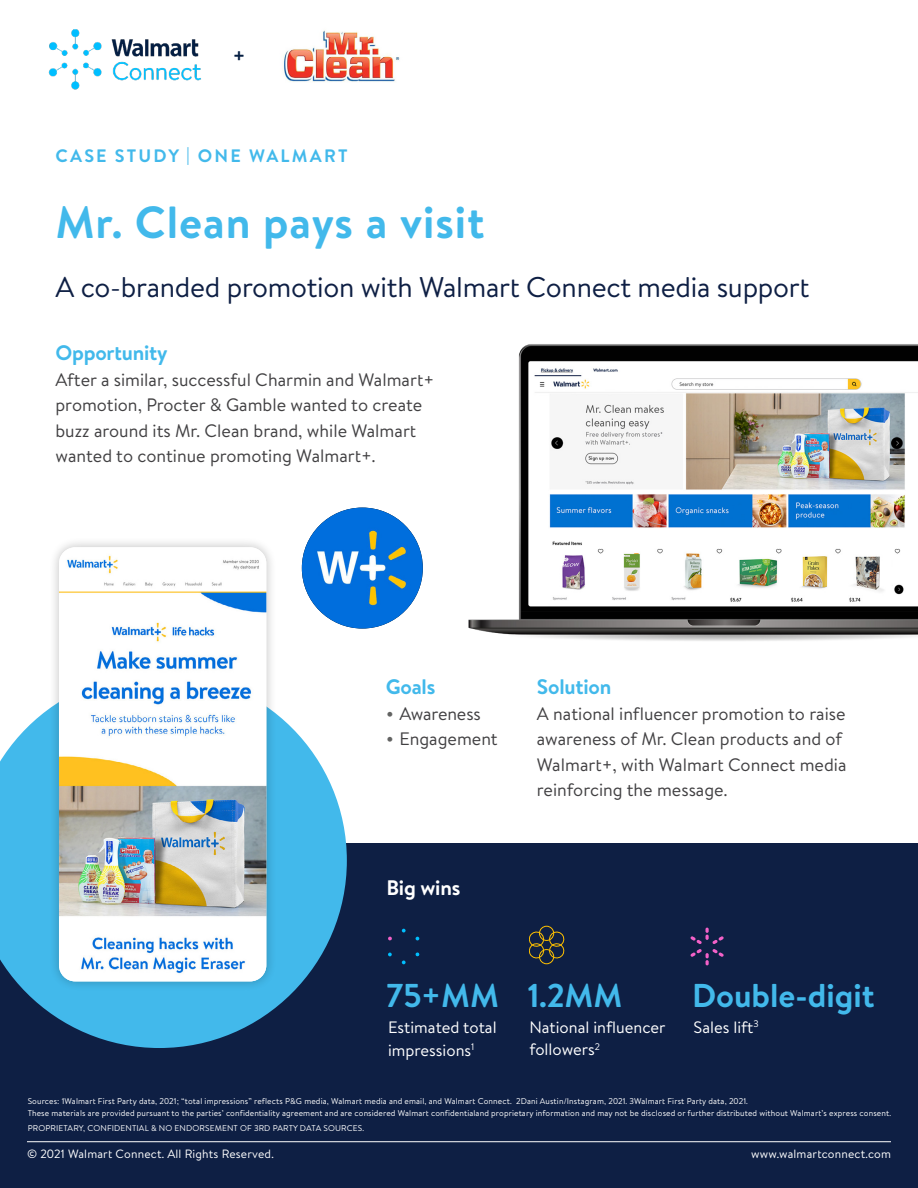
<style>
.page{position:relative;width:918px;height:1188px;background:#fff}
.page>*{position:absolute;margin:0;border:0;box-sizing:border-box;transform-origin:0 0}
.t1{font:700 45px "Bogle";letter-spacing:.02em;color:#42b9eb}
.t2{font:700 33px "Bogle";color:#42b9eb}
.t3{font:28.5px "Bogle";letter-spacing:-.01em;color:#0e1f44}
.t4{font:700 21px "Bogle";letter-spacing:-.01em;color:#42b9eb}
.t5{font:700 21px "Bogle";letter-spacing:-.01em;color:#fff}
.t6{font:700 21px "Bogle";color:#041e42}
.t7{font:18px/25.5px "Bogle";color:#414042}
.t8{font:700 18px "Bogle";letter-spacing:.12em;color:#42b9eb}
.t9{font:16.5px/22.5px "Bogle";color:#fff}
.t10{font:12px "Bogle";letter-spacing:.015em;color:#fff}
.t11{font:8.4px/12px "Bogle";letter-spacing:.015em;color:#fff}
.s1{font-size:22.5px;color:#626362}
</style>
<div class="page">
<img style="left:48px;top:29px;width:153px;height:61px">
<div style="left:0;top:843px;width:918px;height:345px;background:#0e1f44"></div>
<img style="left:468px;top:344px;width:450px;height:297px">
<hr style="left:27px;top:1141px;width:864px;height:1px;background:#fff">
<svg style="left:402px;top:929px;width:4px;height:3px"></svg>
<svg style="left:388px;top:953px;width:4px;height:3px"></svg>
<svg style="left:402px;top:961px;width:4px;height:3px"></svg>
<svg style="left:415px;top:953px;width:4px;height:4px"></svg>
<svg style="left:388px;top:937px;width:4px;height:4px"></svg>
<div style="left:539px;top:926px;width:15px;height:15px;border:1px solid #ffc100;border-radius:50%"></div>
<div style="left:539px;top:949px;width:15px;height:15px;border:1px solid #ffc100;border-radius:50%"></div>
<svg style="left:529px;top:931px;width:35px;height:29px"></svg>
<svg style="left:691px;top:928px;width:33px;height:37px"></svg>
<svg style="left:0;top:709px;width:347px;height:339px;fill:#42b9eb"></svg>
<img style="left:283px;top:30px;width:117px;height:52px">
<img style="left:302px;top:508px;width:121px;height:121px;border-radius:60px">
<div style="left:48px;top:536px;width:229px;height:456px;background:#000;opacity:.25"></div>
<img style="left:59px;top:547px;width:207px;height:434px">
<h3 class="t6" style="left:233px;top:41px;width:14px">+</h3>
<h3 class="t8" style="left:56px;top:143px;width:293px">CASE STUDY | ONE WALMART</h3>
<h1 class="t1" style="left:56px;top:191px;width:431px">Mr. Clean pays a visit</h1>
<h3 class="t3" style="left:56px;top:267px;width:756px">A co-branded promotion with Walmart Connect media support</h3>
<h3 class="t4" style="left:56px;top:339px;width:114px">Opportunity</h3>
<h3 class="t7" style="left:56px;top:366px;width:380px">After a similar, successful Charmin and Walmart+ promotion, Procter &amp; Gamble wanted to create buzz around its Mr. Clean brand, while Walmart wanted to continue promoting Walmart+.</h3>
<h3 class="t4" style="left:386px;top:672px;width:51px">Goals</h3>
<h3 class="t7" style="left:386px;top:700px;width:97px"><span class="s1">•</span> Awareness</h3>
<h3 class="t7" style="left:386px;top:726px;width:114px"><span class="s1">•</span> Engagement</h3>
<h3 class="t5" style="left:387px;top:873px;width:75px">Big wins</h3>
<h3 class="t4" style="left:537px;top:672px;width:76px">Solution</h3>
<h3 class="t7" style="left:537px;top:700px;width:311px">A national influencer promotion to raise awareness of Mr. Clean products and of Walmart+, with Walmart Connect media reinforcing the message.</h3>
<h2 class="t2" style="left:387px;top:973px;width:237px">75+MM 1.2MM</h2>
<h3 class="t9" style="left:388px;top:1015px;width:110px">Estimated total impressions<sup>1</sup></h3>
<h3 class="t9" style="left:529px;top:1015px;width:138px">National influencer followers<sup>2</sup></h3>
<h2 class="t2" style="left:692px;top:973px;width:184px">Double-digit</h2>
<h3 class="t9" style="left:694px;top:1015px;width:67px">Sales lift<sup>3</sup></h3>
<p class="t11" style="left:28px;top:1095px;width:865px">Sources: 1Walmart First Party data, 2021; “total impressions” reflects P&amp;G media, Walmart media and email, and Walmart Connect. 2Dani Austin/Instagram, 2021. 3Walmart First Party data, 2021.<br>These materials are provided pursuant to the parties’ confidentiality agreement and are considered Walmart confidentialand proprietary information and may not be disclosed or further distributed without Walmart’s express consent.</p>
<p class="t11" style="left:28px;top:1122px;width:338px">PROPRIETARY, CONFIDENTIAL &amp; NO ENDORSEMENT OF 3RD PARTY DATA SOURCES.</p>
<h3 class="t10" style="left:27px;top:1145px;width:248px">© 2021 Walmart Connect. All Rights Reserved.</h3>
<h3 class="t10" style="left:751px;top:1145px;width:141px">www.walmartconnect.com</h3>
</div>
